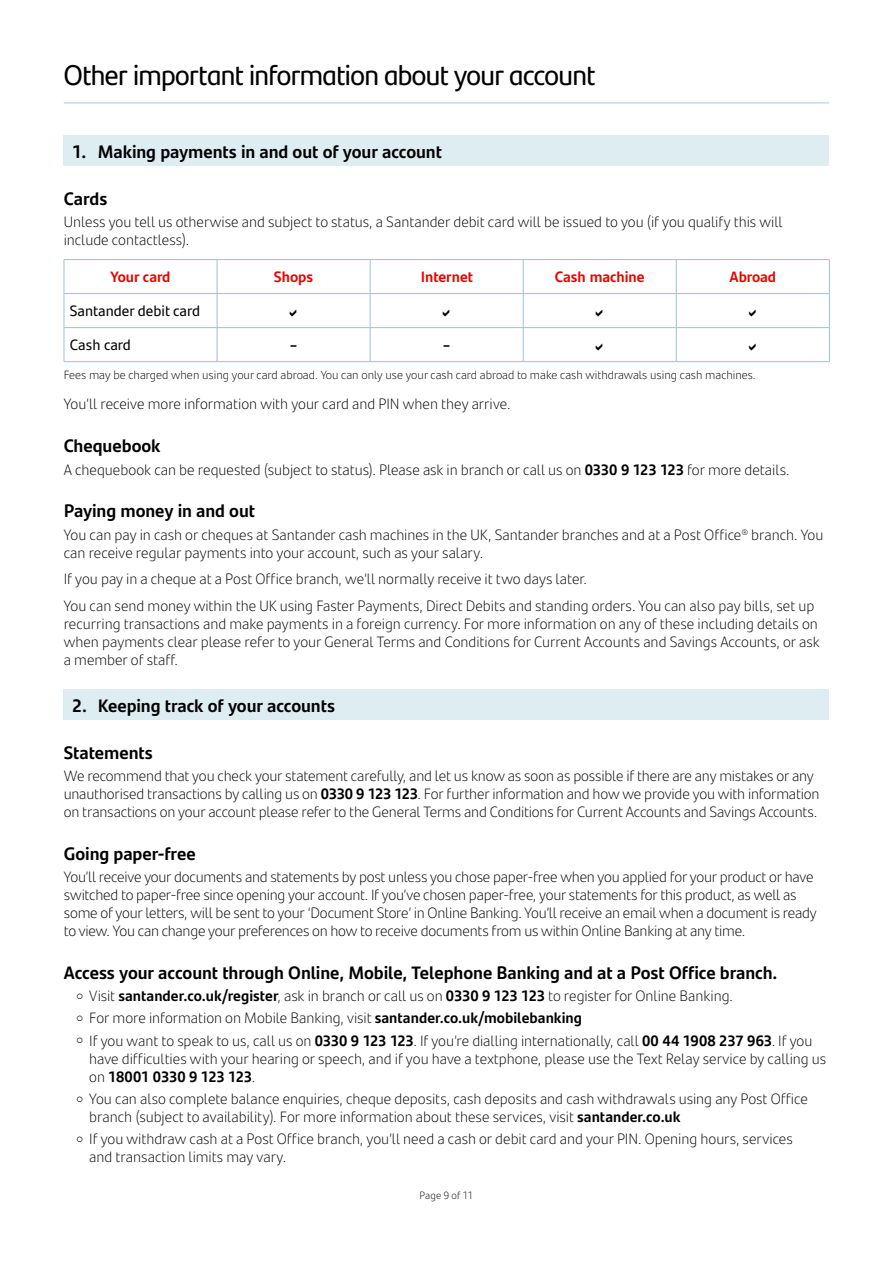
<style>
.page{position:relative;width:893px;height:1263px;background:#fff}
.page>*{position:absolute;margin:0;border:0;box-sizing:border-box;transform-origin:0 0}
.t1{font:28.5px "Santander Headline";letter-spacing:-.02em;color:#000}
.t2{font:700 18px "Santander Text";letter-spacing:-.005em;color:#000}
.t3{font:300 15px/18px "Santander Text";letter-spacing:-.005em;color:#000}
.t4{font:700 15px "Santander Text";color:#ec0000}
.t5{font:15px "Santander Text";color:#000}
.t6{font:700 13.5px "Santander Text";color:#000}
.t7{font:300 12px "Santander Text";color:#000}
.t8{font:300 10.5px "Santander Text";letter-spacing:.005em;color:#000}
.s1{font-weight:700}
</style>
<div class="page">
<hr style="left:64px;top:102px;width:765px;height:2px;background:#c3dee7">
<div style="left:64px;top:135px;width:765px;height:31px;background:#deedf2"></div>
<hr style="left:64px;top:259px;width:153px;height:1px;background:#9bc3d3">
<hr style="left:64px;top:260px;width:1px;height:33px;background:#9bc3d3">
<hr style="left:217px;top:259px;width:153px;height:1px;background:#9bc3d3">
<hr style="left:217px;top:260px;width:1px;height:33px;background:#9bc3d3">
<hr style="left:370px;top:259px;width:153px;height:1px;background:#9bc3d3">
<hr style="left:370px;top:260px;width:1px;height:33px;background:#9bc3d3">
<hr style="left:523px;top:259px;width:153px;height:1px;background:#9bc3d3">
<hr style="left:523px;top:260px;width:1px;height:33px;background:#9bc3d3">
<hr style="left:676px;top:259px;width:154px;height:1px;background:#9bc3d3">
<hr style="left:676px;top:260px;width:1px;height:33px;background:#9bc3d3">
<hr style="left:829px;top:260px;width:1px;height:33px;background:#9bc3d3">
<hr style="left:64px;top:293px;width:153px;height:1px;background:#9bc3d3">
<hr style="left:64px;top:294px;width:1px;height:33px;background:#9bc3d3">
<hr style="left:217px;top:293px;width:153px;height:1px;background:#9bc3d3">
<hr style="left:217px;top:294px;width:1px;height:33px;background:#9bc3d3">
<hr style="left:370px;top:293px;width:153px;height:1px;background:#9bc3d3">
<hr style="left:370px;top:294px;width:1px;height:33px;background:#9bc3d3">
<hr style="left:523px;top:293px;width:153px;height:1px;background:#9bc3d3">
<hr style="left:523px;top:294px;width:1px;height:33px;background:#9bc3d3">
<hr style="left:676px;top:293px;width:154px;height:1px;background:#9bc3d3">
<hr style="left:676px;top:294px;width:1px;height:33px;background:#9bc3d3">
<hr style="left:829px;top:294px;width:1px;height:33px;background:#9bc3d3">
<hr style="left:64px;top:327px;width:153px;height:1px;background:#9bc3d3">
<hr style="left:64px;top:328px;width:1px;height:33px;background:#9bc3d3">
<hr style="left:217px;top:327px;width:153px;height:1px;background:#9bc3d3">
<hr style="left:217px;top:328px;width:1px;height:33px;background:#9bc3d3">
<hr style="left:370px;top:327px;width:153px;height:1px;background:#9bc3d3">
<hr style="left:370px;top:328px;width:1px;height:33px;background:#9bc3d3">
<hr style="left:523px;top:327px;width:153px;height:1px;background:#9bc3d3">
<hr style="left:523px;top:328px;width:1px;height:33px;background:#9bc3d3">
<hr style="left:676px;top:327px;width:154px;height:1px;background:#9bc3d3">
<hr style="left:676px;top:328px;width:1px;height:33px;background:#9bc3d3">
<hr style="left:829px;top:328px;width:1px;height:33px;background:#9bc3d3">
<hr style="left:64px;top:361px;width:153px;height:1px;background:#9bc3d3">
<hr style="left:217px;top:361px;width:153px;height:1px;background:#9bc3d3">
<hr style="left:370px;top:361px;width:153px;height:1px;background:#9bc3d3">
<hr style="left:523px;top:361px;width:153px;height:1px;background:#9bc3d3">
<hr style="left:676px;top:361px;width:154px;height:1px;background:#9bc3d3">
<div style="left:64px;top:690px;width:765px;height:30px;background:#deedf2"></div>
<h1 class="t1" style="left:64px;top:54px;width:533px">Other important information about your account</h1>
<p class="t2" style="left:72px;top:137px;width:371px">1. Making payments in and out of your account</p>
<p class="t2" style="left:64px;top:184px;width:45px">Cards</p>
<p class="t3" style="left:64px;top:212px;width:720px">Unless you tell us otherwise and subject to status, a Santander debit card will be issued to you (if you qualify this will include contactless).</p>
<p class="t4" style="left:110px;top:265px;width:62px">Your card</p>
<p class="t4" style="left:274px;top:265px;width:41px">Shops</p>
<p class="t4" style="left:421px;top:265px;width:54px">Internet</p>
<p class="t4" style="left:555px;top:265px;width:91px">Cash machine</p>
<p class="t4" style="left:729px;top:265px;width:48px">Abroad</p>
<p class="t5" style="left:70px;top:300px;width:132px">Santander debit card</p>
<p class="t5" style="left:70px;top:334px;width:62px">Cash card</p>
<p class="t6" style="left:290px;top:334px;width:9px">–</p>
<p class="t6" style="left:443px;top:334px;width:9px">–</p>
<p class="t7" style="left:64px;top:366px;width:693px">Fees may be charged when using your card abroad. You can only use your cash card abroad to make cash withdrawals using cash machines.</p>
<p class="t3" style="left:64px;top:395px;width:448px">You’ll receive more information with your card and PIN when they arrive.</p>
<p class="t2" style="left:64px;top:432px;width:98px">Chequebook</p>
<p class="t3" style="left:64px;top:460px;width:727px">A chequebook can be requested (subject to status). Please ask in branch or call us on <span class="s1">0330 9 123 123</span> for more details.</p>
<p class="t2" style="left:64px;top:497px;width:193px">Paying money in and out</p>
<p class="t3" style="left:64px;top:525px;width:761px">You can pay in cash or cheques at Santander cash machines in the UK, Santander branches and at a Post Office® branch. You can receive regular payments into your account, such as your salary.</p>
<p class="t3" style="left:64px;top:565px;width:752px;line-height:26.5px">If you pay in a cheque at a Post Office branch, we’ll normally receive it two days later.<br>You can send money within the UK using Faster Payments, Direct Debits and standing orders. You can also pay bills, set up</p>
<p class="t3" style="left:64px;top:614px;width:757px;text-align:justify">recurring transactions and make payments in a foreign currency. For more information on any of these including details on when payments clear please refer to your General Terms and Conditions for Current Accounts and Savings Accounts, or ask a member of staff.</p>
<p class="t2" style="left:72px;top:691px;width:264px">2. Keeping track of your accounts</p>
<p class="t2" style="left:64px;top:738px;width:90px">Statements</p>
<p class="t3" style="left:64px;top:766px;width:757px">We recommend that you check your statement carefully, and let us know as soon as possible if there are any mistakes or any unauthorised transactions by calling us on <span class="s1">0330 9 123 123</span>. For further information and how we provide you with information on transactions on your account please refer to the General Terms and Conditions for Current Accounts and Savings Accounts.</p>
<p class="t2" style="left:64px;top:839px;width:134px">Going paper-free</p>
<p class="t3" style="left:64px;top:867px;width:754px">You’ll receive your documents and statements by post unless you chose paper-free when you applied for your product or have switched to paper-free since opening your account. If you’ve chosen paper-free, your statements for this product, as well as some of your letters, will be sent to your ‘Document Store’ in Online Banking. You’ll receive an email when a document is ready to view. You can change your preferences on how to receive documents from us within Online Banking at any time.</p>
<p class="t2" style="left:64px;top:958px;width:715px">Access your account through Online, Mobile, Telephone Banking and at a Post Office branch.</p>
<p class="t3" style="left:89px;top:984px;width:725px;line-height:22.2px">Visit <span class="s1">santander.co.uk/register</span>, ask in branch or call us on <span class="s1">0330 9 123 123</span> to register for Online Banking.<br>For more information on Mobile Banking, visit <span class="s1">santander.co.uk/mobilebanking<br></span>If you want to speak to us, call us on <span class="s1">0330 9 123 123</span>. If you’re dialling internationally, call <span class="s1">00 44 1908 237 963</span>. If you</p>
<p class="t3" style="left:89px;top:1049px;width:738px">have difficulties with your hearing or speech, and if you have a textphone, please use the Text Relay service by calling us on <span class="s1">18001 0330 9 123 123</span>.</p>
<p class="t3" style="left:89px;top:1089px;width:720px">You can also complete balance enquiries, cheque deposits, cash deposits and cash withdrawals using any Post Office branch (subject to availability). For more information about these services, visit <span class="s1">santander.co.uk</span></p>
<p class="t3" style="left:89px;top:1129px;width:705px">If you withdraw cash at a Post Office branch, you’ll need a cash or debit card and your PIN. Opening hours, services and transaction limits may vary.</p>
<p class="t8" style="left:420px;top:1188px;width:55px">Page 9 of 11</p>
</div>
